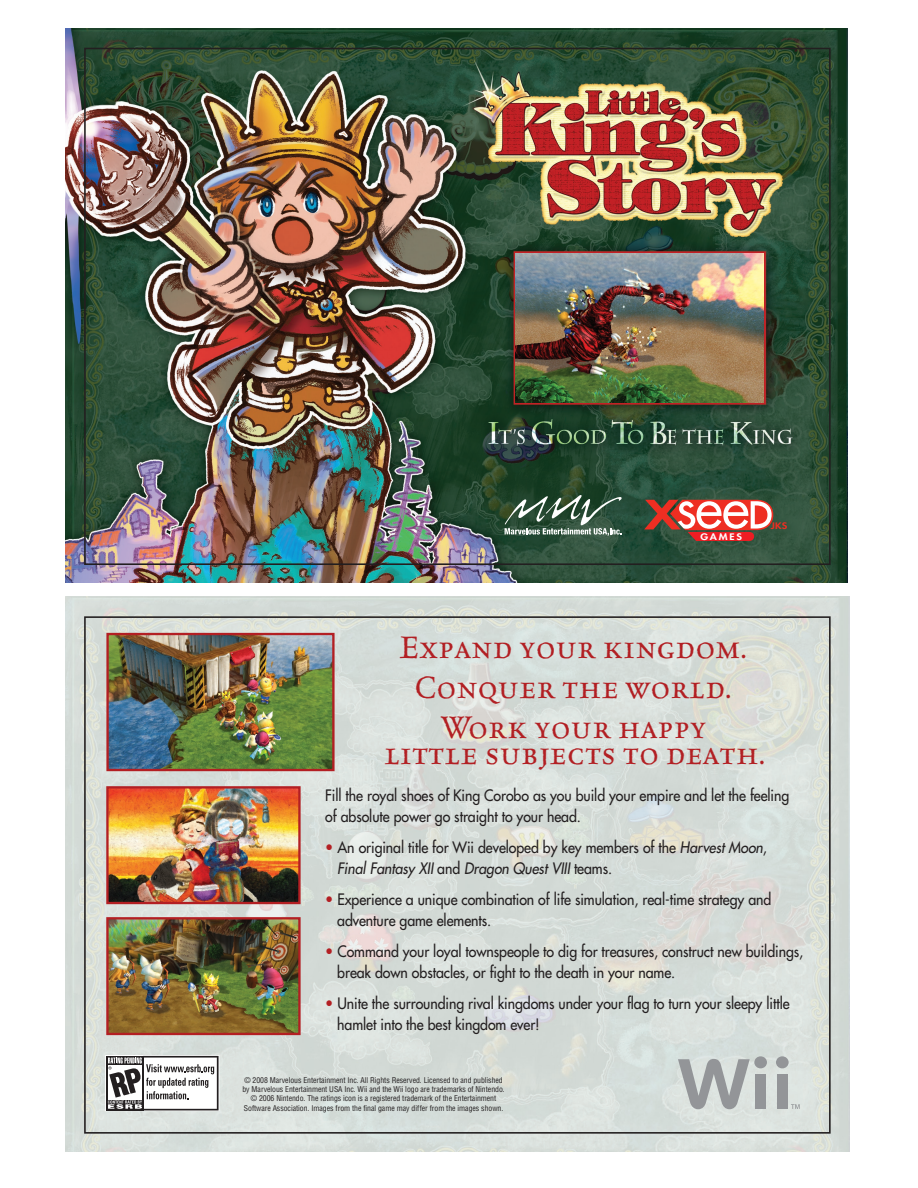
<style>
.page{position:relative;width:918px;height:1188px;background:#fff}
.page>*{position:absolute;margin:0;border:0;box-sizing:border-box;transform-origin:0 0}
.t1{font:35.25px/39.9px "Celestia Antiqua Caps";letter-spacing:-.005em;color:#b21f23;text-align:center;scale:.96 1}
.t2{font:15.45px/20.5px "Futura";letter-spacing:-.005em;color:#231f20;scale:.92 1}
.t3{font:800 8.7px "Futura";letter-spacing:.18em;color:#fff;scale:1.2 1}
.t4{font:800 8.7px "Futura";color:#ee2e22;scale:1.2 1}
.t5{font:condensed 7.8px/9.3px "Helvetica";letter-spacing:-.005em;color:#231f20;text-align:center}
.s1{color:#b31f23}
.s2{font-style:italic}
</style>
<div class="page">
<img style="left:66px;top:597px;width:783px;height:554px">
<img style="left:65px;top:29px;width:783px;height:554px">
<div style="left:105px;top:1055px;width:114px;height:56px;border:2px solid #fff"></div>
<div style="left:106px;top:1056px;width:38px;height:54px;background:#231f20"></div>
<svg style="left:108px;top:1056px;width:111px;height:54px"></svg>
<img style="left:109px;top:636px;width:223px;height:132px">
<div style="left:106px;top:633px;width:229px;height:138px;border:2px solid #b31f23"></div>
<img style="left:109px;top:789px;width:189px;height:112px">
<div style="left:106px;top:786px;width:195px;height:118px;border:2px solid #b31f23"></div>
<img style="left:109px;top:920px;width:189px;height:112px">
<div style="left:106px;top:917px;width:195px;height:118px;border:2px solid #b31f23"></div>
<svg style="left:504px;top:495px;width:118px;height:41px"></svg>
<svg style="left:644px;top:500px;width:129px;height:41px"></svg>
<img style="left:516px;top:254px;width:248px;height:148px">
<div style="left:754px;top:1056px;width:13px;height:12px;background:#939598;border-radius:50%"></div>
<div style="left:755px;top:1074px;width:11px;height:35px;background:#939598"></div>
<div style="left:776px;top:1056px;width:13px;height:12px;background:#939598;border-radius:50%"></div>
<div style="left:777px;top:1074px;width:11px;height:35px;background:#939598"></div>
<svg style="left:678px;top:1059px;width:72px;height:50px"></svg>
<svg style="left:791px;top:1104px;width:9px;height:5px"></svg>
<p class="t3" style="left:700px;top:531px;width:36px">GAMES</p>
<p class="t4" style="left:771px;top:520px;width:15px">JKS</p>
<h1 class="t1" style="left:400px;top:628px;width:364px">Expand your kingdom.<br>Conquer the world.<br>Work your happy</h1>
<h1 class="t1" style="left:384px;top:734px;width:399px">little subjects to death.</h1>
<p class="t2" style="left:325px;top:785px;width:506px">Fill the royal shoes of King Corobo as you build your empire and let the feeling of absolute power go straight to your head.</p>
<p class="t2" style="left:337px;top:837px;width:469px;text-indent:-12px"><span class="s1">•</span> An original title for Wii developed by key members of the <span class="s2">Harvest Moon</span>,<br><span class="s2">Final Fantasy XII</span> and <span class="s2">Dragon Quest VIII</span> teams.</p>
<p class="t2" style="left:337px;top:889px;width:473px;text-indent:-12px"><span class="s1">•</span> Experience a unique combination of life simulation, real-time strategy and adventure game elements.</p>
<p class="t2" style="left:337px;top:941px;width:508px;text-indent:-12px"><span class="s1">•</span> Command your loyal townspeople to dig for treasures, construct new buildings, break down obstacles, or fight to the death in your name.</p>
<p class="t2" style="left:337px;top:993px;width:493px;text-indent:-12px"><span class="s1">•</span> Unite the surrounding rival kingdoms under your flag to turn your sleepy little hamlet into the best kingdom ever!</p>
<p class="t5" style="left:242px;top:1075px;width:264px">© 2008 Marvelous Entertainment Inc. All Rights Reserved. Licensed to and published by Marvelous Entertainment USA Inc. Wii and the Wii logo are trademarks of Nintendo. © 2006 Nintendo. The ratings icon is a registered trademark of the Entertainment Software Association. Images from the final game may differ from the images shown.</p>
</div>
